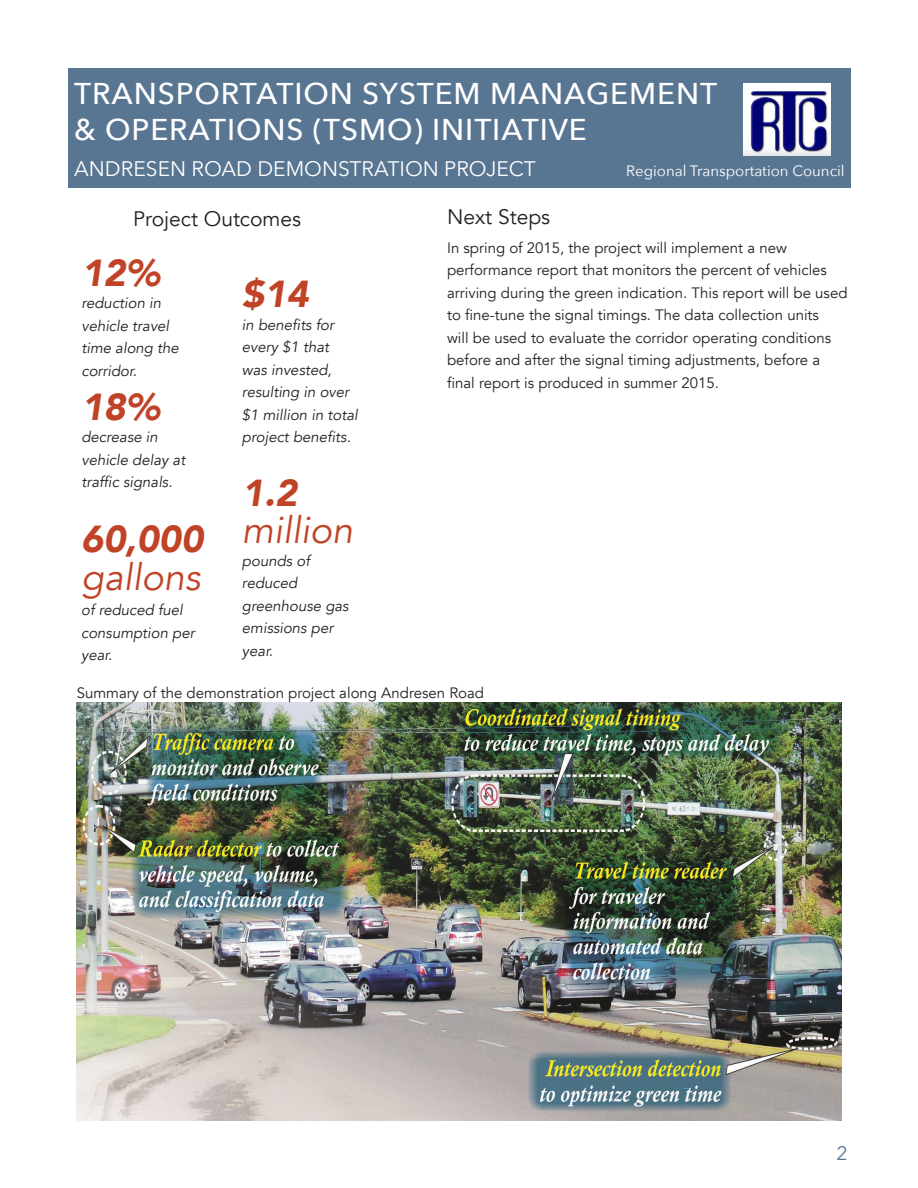
<style>
.page{position:relative;width:918px;height:1188px;background:#fff}
.page>*{position:absolute;margin:0;border:0;box-sizing:border-box;transform-origin:0 0}
.Numbers_Text{font:italic 37.5px/37.5px "Avenir";color:#c14327}
.Numbers_Text-2{font:italic 900 37.5px "Avenir";color:#c14327}
.t1{font:500 30px "Avenir Next";letter-spacing:.03em;color:#fff}
.t2{font:21px "Avenir Next";color:#fff}
.TITLE_CAPS{font:21px "Avenir";color:#231f20}
.Body_Text{font:21px "Avenir";color:#231f20}
.Body_Text-2{font:19.5px "Avenir Next";color:#587592}
.Body_Text-3{font:15px/22.5px "Avenir";color:#231f20}
.Numbers_Text-3{font:italic 15px/22.5px "Avenir";color:#231f20}
.TITLE_CAPS-2{font:15px "Avenir";color:#231f20}
.t3{font:15px "Avenir Next";color:#fff}
.s1{font-weight:900}
</style>
<div class="page">
<div style="left:68px;top:68px;width:783px;height:120px;background:#587592"></div>
<img style="left:77px;top:702px;width:764px;height:418px">
<img style="left:743px;top:84px;width:88px;height:71px">
<p class="t1" style="left:74px;top:68px;width:644px">TRANSPORTATION SYSTEM MANAGEMENT</p>
<p class="t1" style="left:74px;top:104px;width:514px">&amp; OPERATIONS (TSMO) INITIATIVE</p>
<p class="t2" style="left:74px;top:151px;width:463px">ANDRESEN ROAD DEMONSTRATION PROJECT</p>
<p class="t3" style="left:626px;top:158px;width:220px">Regional Transportation Council</p>
<p class="TITLE_CAPS" style="left:133px;top:206px;width:170px">Project Outcomes</p>
<p class="Numbers_Text-2" style="left:81px;top:242px;width:80px">12%</p>
<p class="Numbers_Text-3" style="left:81px;top:292px;width:99px">reduction in vehicle travel time along the corridor.</p>
<p class="Numbers_Text-2" style="left:242px;top:263px;width:68px">$14</p>
<p class="Numbers_Text-3" style="left:242px;top:313px;width:117px">in benefits for every $1 that was invested, resulting in over $1 million in total project benefits.</p>
<p class="Numbers_Text-2" style="left:81px;top:376px;width:80px">18%</p>
<p class="Numbers_Text-3" style="left:81px;top:426px;width:105px">decrease in vehicle delay at traffic signals.</p>
<p class="Numbers_Text" style="left:242px;top:475px;width:113px"><span class="s1">1.2 </span>million</p>
<p class="Numbers_Text-3" style="left:242px;top:549px;width:108px">pounds of reduced greenhouse gas emissions per year.</p>
<p class="Numbers_Text" style="left:81px;top:521px;width:124px"><span class="s1">60,000 </span>gallons</p>
<p class="Numbers_Text-3" style="left:81px;top:599px;width:115px">of reduced fuel consumption per year.</p>
<p class="Body_Text" style="left:447px;top:204px;width:105px">Next Steps</p>
<p class="Body_Text-3" style="left:447px;top:237px;width:402px">In spring of 2015, the project will implement a new performance report that monitors the percent of vehicles arriving during the green indication. This report will be used to fine-tune the signal timings. The data collection units<br>will be used to evaluate the corridor operating conditions before and after the signal timing adjustments, before a final report is produced in summer 2015.</p>
<p class="TITLE_CAPS-2" style="left:77px;top:684px;width:409px">Summary of the demonstration project along Andresen Road</p>
<p class="Body_Text-2" style="left:836px;top:1137px;width:13px">2</p>
</div>
